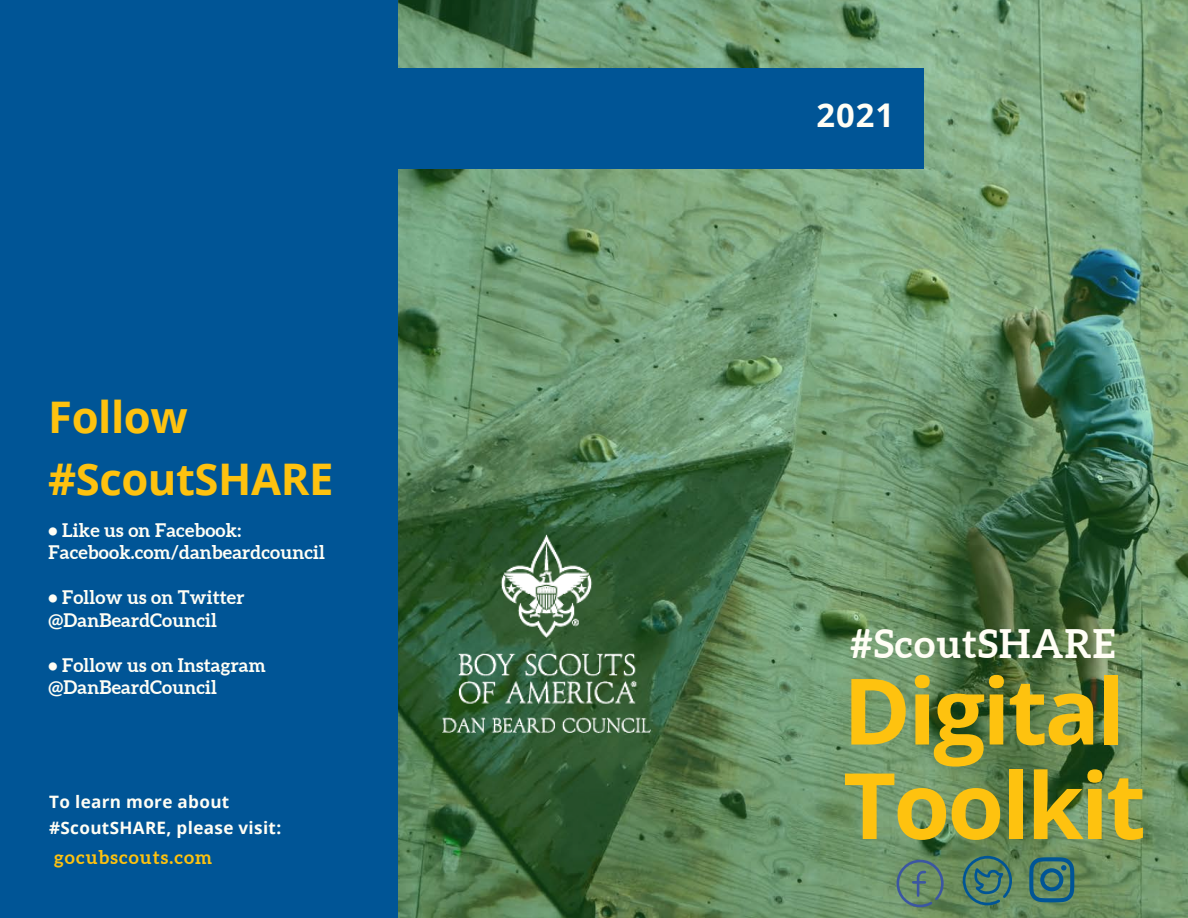
<style>
.page{position:relative;width:1188px;height:918px;background:#fff}
.page>*{position:absolute;margin:0;border:0;box-sizing:border-box;transform-origin:0 0}
.t1{font:700 91.65px "Open Sans";letter-spacing:-.03em;color:#fec20f}
.t2{font:700 43.65px "Open Sans";letter-spacing:-.01em;color:#fec20f}
.t3{font:700 39.3px "Aleo";letter-spacing:.03em;color:#fffef5}
.t4{font:700 32.7px "Open Sans";color:#fffef5}
.t5{font:700 18.75px/22.5px "Aleo";letter-spacing:.01em;color:#fffef5}
.t6{font:700 18.75px "Aleo";letter-spacing:.06em;color:#fec20f}
.t7{font:700 17.1px/25.8px "Open Sans";letter-spacing:.02em;color:#fffef5}
</style>
<div class="page">
<img style="left:397px;top:0;width:791px;height:918px">
<div style="left:395px;top:68px;width:529px;height:101px;background:#005596"></div>
<div style="left:0;top:0;width:397px;height:918px;background:#005596"></div>
<img style="left:442px;top:535px;width:208px;height:198px">
<svg style="left:897px;top:860px;width:47px;height:47px;background:#63856f"></svg>
<svg style="left:1029px;top:857px;width:45px;height:45px;background:#3e7573"></svg>
<svg style="left:963px;top:856px;width:49px;height:49px;background:#4c7c69"></svg>
<p class="t2" style="left:48px;top:386px;width:141px">Follow</p>
<p class="t2" style="left:48px;top:448px;width:287px">#ScoutSHARE</p>
<p class="t5" style="left:49px;top:519px;width:194px">• Like us on Facebook:</p>
<p class="t5" style="left:49px;top:541px;width:278px">Facebook.com/danbeardcouncil</p>
<p class="t5" style="left:49px;top:586px;width:197px">• Follow us on Twitter @DanBeardCouncil</p>
<p class="t5" style="left:49px;top:654px;width:219px">• Follow us on Instagram @DanBeardCouncil</p>
<p class="t7" style="left:49px;top:789px;width:234px">To learn more about #ScoutSHARE, please visit:</p>
<p class="t6" style="left:54px;top:846px;width:159px">gocubscouts.com</p>
<p class="t4" style="left:817px;top:92px;width:79px">2021</p>
<p class="t3" style="left:850px;top:621px;width:267px">#ScoutSHARE</p>
<p class="t1" style="left:843px;top:647px;width:284px">Digital</p>
<p class="t1" style="left:843px;top:741px;width:304px">Toolkit</p>
</div>
